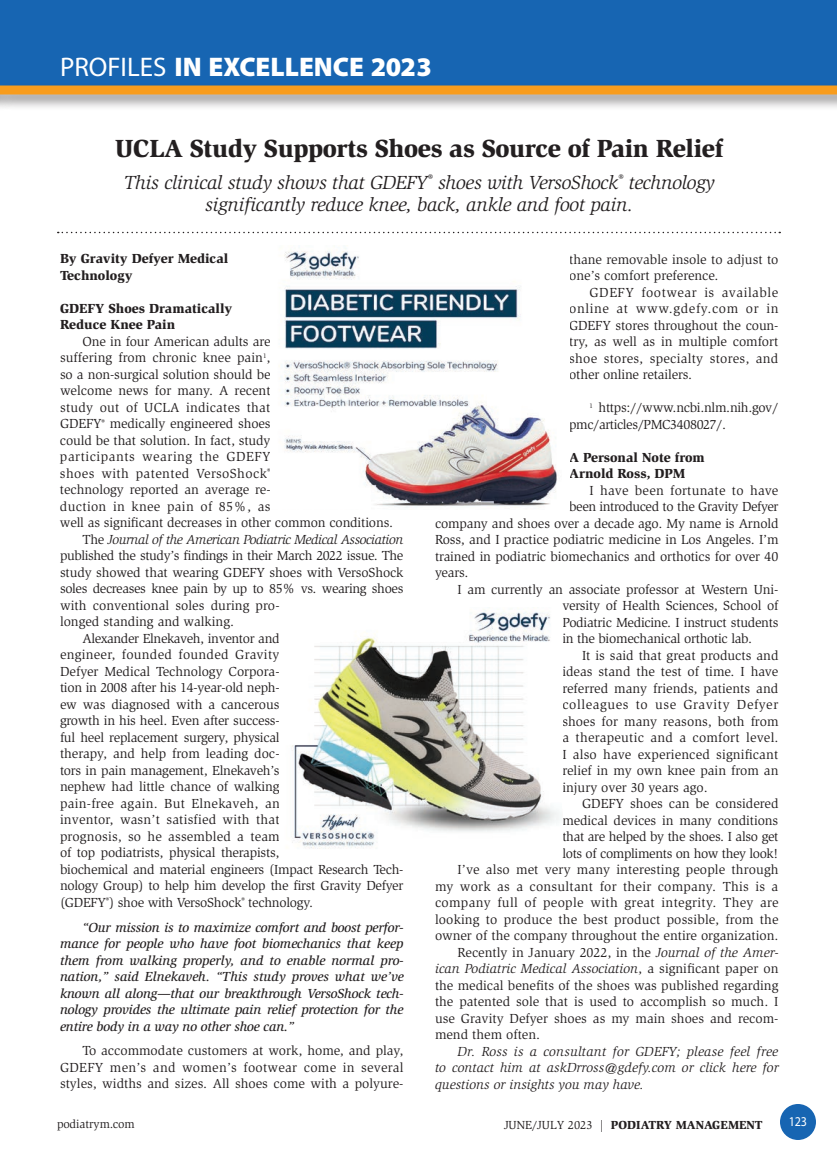
<style>
.page{position:relative;width:837px;height:1161px;background:#fff}
.page>*{position:absolute;margin:0;border:0;box-sizing:border-box;transform-origin:0 0}
.t1{font:900 27px "Myriad Pro";color:#fff}
._2011-Profile_Headli{font:900 25.5px "Slimbach";letter-spacing:-.015em;color:#231f20}
._2011-Deck{font:italic 19.5px "Slimbach";letter-spacing:-.015em;color:#231f20}
._2011-Global_Text{font:13.5px/16.5px "Slimbach";letter-spacing:-.01em;color:#231f20;text-align:justify}
._2011-Global_Text-2{font:italic 500 13.5px/16.5px "Slimbach";letter-spacing:-.01em;color:#231f20;text-align:justify}
._2011-Global_Text-3{font:italic 13.5px/16.5px "Slimbach";color:#231f20;text-align:justify}
._2011-Subhead1{font:900 13.5px/16.5px "Slimbach";color:#231f20}
._2011-Global_Text-4{font:13.5px/16.5px "Slimbach";letter-spacing:-.03em;color:#231f20}
._2011-Global_Text-5{font:13.5px "Slimbach";letter-spacing:.015em;color:#231f20}
.t2{font:13.5px "Myriad Pro";color:#fff;scale:.9 1}
.t3{font:900 12px "Slimbach";color:#231f20}
.t4{font:12px "Slimbach";color:#231f20}
.s1{font-weight:400}
.s2{font-style:italic}
</style>
<div class="page">
<div style="left:0;top:0;width:837px;height:88px;background:#1765b2"></div>
<svg style="left:58px;top:232px;width:722px;height:1px"></svg>
<div style="left:0;top:82px;width:837px;height:29px;background:#231f20;opacity:.5"></div>
<div style="left:0;top:86px;width:837px;height:8px;background:#f89c1c"></div>
<div style="left:780px;top:1104px;width:36px;height:36px;background:#1765b2;border-radius:50%"></div>
<img style="left:291px;top:609px;width:268px;height:240px">
<img style="left:279px;top:251px;width:278px;height:256px">
<p class="t1" style="left:60px;top:51px;width:374px"><span class="s1">PROFILES</span> IN EXCELLENCE 2023</p>
<p class="_2011-Profile_Headli" style="left:115px;top:132px;width:609px">UCLA Study Supports Shoes as Source of Pain Relief</p>
<p class="_2011-Deck" style="left:124px;top:171px;width:593px">This clinical study shows that GDEFY<sup>®</sup> shoes with VersoShock<sup>®</sup> technology</p>
<p class="_2011-Deck" style="left:205px;top:193px;width:429px">significantly reduce knee, back, ankle and foot pain.</p>
<p class="_2011-Subhead1" style="left:60px;top:250px;width:170px">By Gravity Defyer Medical<br>Technology</p>
<p class="_2011-Subhead1" style="left:60px;top:300px;width:174px">GDEFY Shoes Dramatically<br>Reduce Knee Pain</p>
<p class="_2011-Global_Text" style="left:60px;top:333px;width:335px;text-align:left;text-indent:23px">One in four American adults are<br>suffering from chronic knee pain<sup>1</sup>,<br>so a non-surgical solution should be<br>welcome news for many. A recent<br>study out of UCLA indicates that<br>GDEFY<sup>®</sup> medically engineered shoes<br>could be that solution. In fact, study<br>participants wearing the GDEFY<br>shoes with patented VersoShock<sup>®<br></sup>technology reported an average re-<br>duction in knee pain of 85%, as<br>well as significant decreases in other common conditions.</p>
<p class="_2011-Global_Text" style="left:60px;top:531px;width:345px;text-align:left;text-indent:23px">The <span class="s2">Journal of the American Podiatric Medical Association </span>published the study’s findings in their March 2022 issue. The study showed that wearing GDEFY shoes with VersoShock soles decreases knee pain by up to 85% vs. wearing shoes with conventional soles during pro-<br>longed standing and walking.</p>
<p class="_2011-Global_Text" style="left:60px;top:630px;width:345px;text-align:left;text-indent:23px">Alexander Elnekaveh, inventor and<br>engineer, founded founded Gravity<br>Defyer Medical Technology Corpora-<br>tion in 2008 after his 14-year-old neph-<br>ew was diagnosed with a cancerous<br>growth in his heel. Even after success-<br>ful heel replacement surgery, physical<br>therapy, and help from leading doc-<br>tors in pain management, Elnekaveh’s<br>nephew had little chance of walking<br>pain-free again. But Elnekaveh, an<br>inventor, wasn’t satisfied with that<br>prognosis, so he assembled a team<br>of top podiatrists, physical therapists,<br>biochemical and material engineers (Impact Research Tech&shy;nology Group) to help him develop the first Gravity Defyer (GDEFY<sup>®</sup>) shoe with VersoShock<sup>®</sup> technology.</p>
<p class="_2011-Global_Text-2" style="left:60px;top:919px;width:345px;text-indent:22px">“Our mission is to maximize comfort and boost perfor&shy;mance for people who have foot biomechanics that keep them from walking properly, and to enable normal pro&shy;nation,” said Elnekaveh. “This study proves what we’ve known all along—that our breakthrough VersoShock tech&shy;nology provides the ultimate pain relief protection for the entire body in a way no other shoe can.”</p>
<p class="_2011-Global_Text" style="left:60px;top:1043px;width:345px;text-indent:23px">To accommodate customers at work, home, and play, GDEFY men’s and women’s footwear come in several styles, widths and sizes. All shoes come with a polyure-</p>
<p class="_2011-Global_Text" style="left:569px;top:251px;width:211px">thane removable insole to adjust to one’s comfort preference.</p>
<p class="_2011-Global_Text" style="left:569px;top:284px;width:211px;text-indent:20px">GDEFY footwear is available online at www.gdefy.com or in GDEFY stores throughout the coun&shy;try, as well as in multiple comfort shoe stores, specialty stores, and other online retailers.</p>
<p class="_2011-Global_Text-4" style="left:569px;top:399px;width:211px;text-indent:20px"><sup>1</sup> https://www.ncbi.nlm.nih.gov/ pmc/articles/PMC3408027/.</p>
<p class="_2011-Subhead1" style="left:569px;top:449px;width:137px">A Personal Note from</p>
<p class="_2011-Subhead1" style="left:569px;top:465px;width:118px">Arnold Ross, DPM</p>
<p class="_2011-Global_Text-5" style="left:589px;top:482px;width:190px">I have been fortunate to have</p>
<p class="_2011-Global_Text-4" style="left:569px;top:498px;width:211px">been introduced to the Gravity Defyer</p>
<p class="_2011-Global_Text" style="left:435px;top:515px;width:345px">company and shoes over a decade ago. My name is Arnold</p>
<p class="_2011-Global_Text" style="left:435px;top:531px;width:345px">Ross, and I practice podiatric medicine in Los Angeles. I’m</p>
<p class="_2011-Global_Text" style="left:435px;top:548px;width:345px">trained in podiatric biomechanics and orthotics for over 40</p>
<p class="_2011-Global_Text" style="left:435px;top:564px;width:35px">years.</p>
<p class="_2011-Global_Text" style="left:562px;top:581px;width:218px;text-indent:-105px">I am currently an associate professor at Western Uni&shy;versity of Health Sciences, School of Podiatric Medicine. I instruct students in the biomechanical orthotic lab.</p>
<p class="_2011-Global_Text" style="left:562px;top:647px;width:218px;text-indent:20px">It is said that great products and ideas stand the test of time. I have referred many friends, patients and colleagues to use Gravity Defyer shoes for many reasons, both from a therapeutic and a comfort level.<br>I also have experienced significant relief in my own knee pain from an injury over 30 years ago.</p>
<p class="_2011-Global_Text" style="left:562px;top:795px;width:218px;text-indent:20px">GDEFY shoes can be considered medical devices in many conditions that are helped by the shoes. I also get lots of compliments on how they look!</p>
<p class="_2011-Global_Text" style="left:435px;top:861px;width:345px;text-indent:23px">I’ve also met very many interesting people through my work as a consultant for their company. This is a company full of people with great integrity. They are looking to produce the best product possible, from the owner of the company throughout the entire organization.</p>
<p class="_2011-Global_Text" style="left:435px;top:944px;width:345px;text-indent:22px">Recently in January 2022, in the <span class="s2">Journal of the Amer&shy;ican Podiatric Medical Association</span>, a significant paper on the medical benefits of the shoes was published regarding the patented sole that is used to accomplish so much. I use Gravity Defyer shoes as my main shoes and recom&shy;mend them often.</p>
<p class="_2011-Global_Text-3" style="left:435px;top:1043px;width:345px;text-indent:23px">Dr. Ross is a consultant for GDEFY; please feel free to contact him at askDrross@gdefy.com or click here for questions or insights you may have.</p>
<p class="t4" style="left:57px;top:1117px;width:79px">podiatrym.com</p>
<p class="t3" style="left:504px;top:1117px;width:260px"><span class="s1">JUNE/JULY 2023 |</span> PODIATRY MANAGEMENT</p>
<p class="t2" style="left:789px;top:1114px;width:22px">123</p>
</div>
